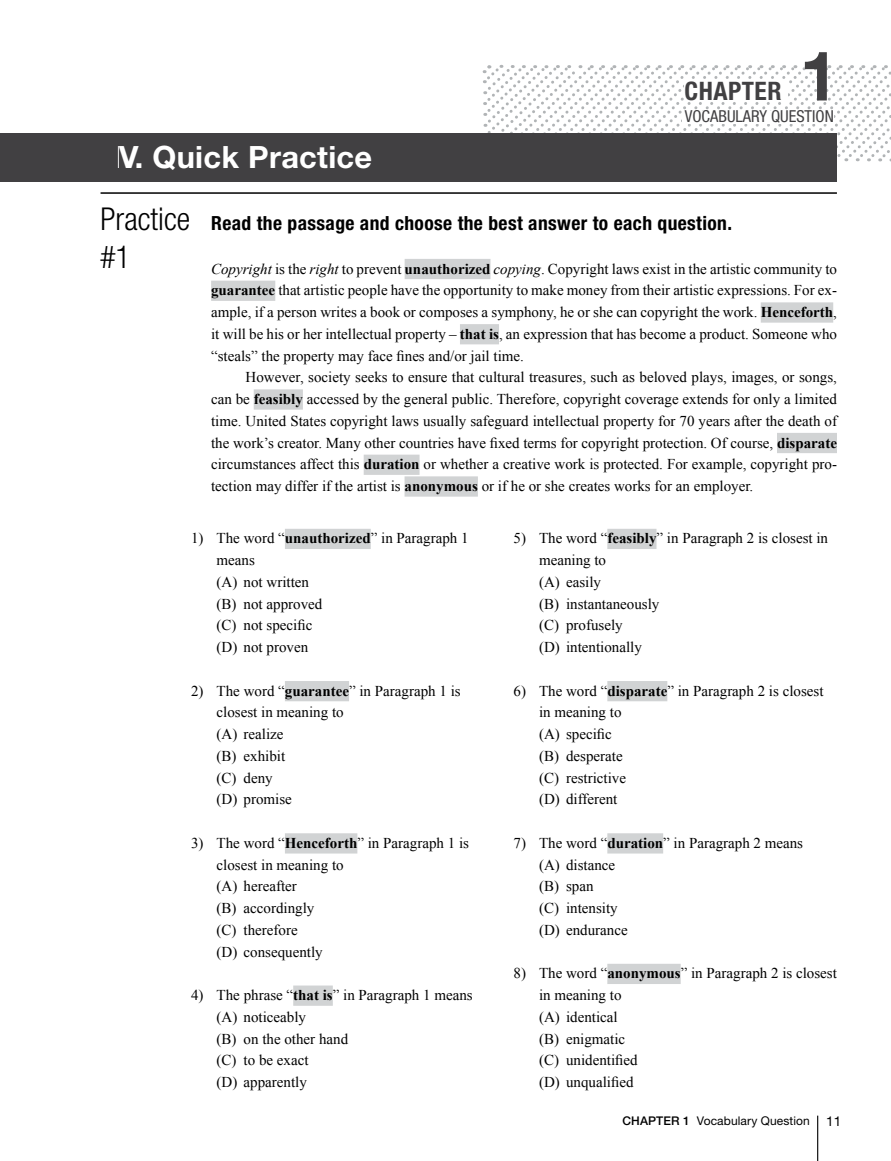
<style>
.page{position:relative;width:891px;height:1161px;background:#fff}
.page>*{position:absolute;margin:0;border:0;box-sizing:border-box;transform-origin:0 0}
.t1{font:700 69px "Helvetica Neue LT Std";color:#414042}
.t2{font:300 condensed 31.5px/37.8px "Helvetica Neue LT Std";color:#000}
.t3{font:700 30.75px "Helvetica Neue LT Std";letter-spacing:.01em;color:#fff}
.t4{font:700 condensed 25.5px "Helvetica Neue LT Std";letter-spacing:.02em;color:#414042}
.t5{font:700 condensed 19.5px "Helvetica Neue LT Std";letter-spacing:.02em;color:#000}
.t6{font:condensed 16.5px "Helvetica Neue LT Std";color:#414042}
.t7{font:15px/21.8px "Times New Roman";color:#000}
.t8{font:12px "Helvetica Neue LT Std";letter-spacing:.01em;color:#000}
.s1{font-style:italic}
.s2{font-weight:700}
.s3{font-weight:500}
.s4{font-size:13.5px}
</style>
<div class="page">
<svg style="left:482px;top:64px;width:409px;height:98px"></svg>
<div style="left:683px;top:111px;width:151px;height:13px;background:#fff"></div>
<div style="left:685px;top:80px;width:103px;height:20px;background:#fff"></div>
<div style="left:0;top:133px;width:837px;height:49px;background:#414042"></div>
<div style="left:405px;top:259px;width:86px;height:20px;background:#d1d3d4"></div>
<div style="left:211px;top:281px;width:64px;height:20px;background:#d1d3d4"></div>
<div style="left:761px;top:302px;width:72px;height:21px;background:#d1d3d4"></div>
<div style="left:460px;top:324px;width:39px;height:20px;background:#d1d3d4"></div>
<div style="left:254px;top:389px;width:49px;height:21px;background:#d1d3d4"></div>
<div style="left:777px;top:433px;width:60px;height:20px;background:#d1d3d4"></div>
<div style="left:364px;top:455px;width:56px;height:20px;background:#d1d3d4"></div>
<div style="left:405px;top:476px;width:73px;height:21px;background:#d1d3d4"></div>
<hr style="left:101px;top:192px;width:736px;height:2px;background:#000">
<div style="left:285px;top:529px;width:86px;height:20px;background:#d1d3d4"></div>
<div style="left:285px;top:681px;width:64px;height:20px;background:#d1d3d4"></div>
<div style="left:285px;top:833px;width:72px;height:21px;background:#d1d3d4"></div>
<div style="left:293px;top:986px;width:40px;height:20px;background:#d1d3d4"></div>
<div style="left:607px;top:529px;width:50px;height:20px;background:#d1d3d4"></div>
<div style="left:607px;top:681px;width:60px;height:20px;background:#d1d3d4"></div>
<div style="left:607px;top:833px;width:56px;height:21px;background:#d1d3d4"></div>
<div style="left:607px;top:964px;width:74px;height:20px;background:#d1d3d4"></div>
<hr style="left:817px;top:1116px;width:1px;height:45px;background:#000">
<h3 class="t4" style="left:685px;top:76px;width:99px">CHAPTER</h3>
<h1 class="t1" style="left:800px;top:33px;width:40px">1</h1>
<h3 class="t3" style="left:119px;top:138px;width:255px">V. Quick Practice</h3>
<h3 class="t3" style="left:116px;top:138px;width:187px">IV. Warm Up</h3>
<p class="t6" style="left:685px;top:107px;width:151px">VOCABULARY QUESTION</p>
<h2 class="t2" style="left:100px;top:200px;width:91px">Practice #1</h2>
<h3 class="t5" style="left:211px;top:211px;width:522px">Read the passage and choose the best answer to each question.</h3>
<p class="t7" style="left:211px;top:257px;width:627px;text-align:justify"><span class="s1">Copyright</span> is the <span class="s1">right</span> to prevent <span class="s2">unauthorized</span> <span class="s1">copying</span>. Copyright laws exist in the artistic community to <span class="s2">guarantee</span> that artistic people have the opportunity to make money from their artistic expressions. For ex&shy;ample, if a person writes a book or composes a symphony, he or she can copyright the work. <span class="s2">Henceforth</span>, it will be his or her intellectual property – <span class="s2">that is</span>, an expression that has become a product. Someone who “steals” the property may face fines and/or jail time.</p>
<p class="t7" style="left:211px;top:366px;width:627px;text-align:justify;text-indent:34px">However, society seeks to ensure that cultural treasures, such as beloved plays, images, or songs, can be <span class="s2">feasibly</span> accessed by the general public. Therefore, copyright coverage extends for only a limited time. United States copyright laws usually safeguard intellectual property for 70 years after the death of the work’s creator. Many other countries have fixed terms for copyright protection. Of course, <span class="s2">disparate </span>circumstances affect this <span class="s2">duration</span> or whether a creative work is protected. For example, copyright pro&shy;tection may differ if the artist is <span class="s2">anonymous</span> or if he or she creates works for an employer.</p>
<p class="t7" style="left:217px;top:527px;width:254px;text-indent:-25px">1) The word “<span class="s2">unauthorized</span>” in Paragraph 1 means<br>(A) not written<br>(B) not approved<br>(C) not specific<br>(D) not proven</p>
<p class="t7" style="left:217px;top:679px;width:246px;text-indent:-25px">2) The word “<span class="s2">guarantee</span>” in Paragraph 1 is closest in meaning to<br>(A) realize<br>(B) exhibit<br>(C) deny<br>(D) promise</p>
<p class="t7" style="left:217px;top:832px;width:254px;text-indent:-25px">3) The word “<span class="s2">Henceforth</span>” in Paragraph 1 is closest in meaning to<br>(A) hereafter<br>(B) accordingly<br>(C) therefore<br>(D) consequently</p>
<p class="t7" style="left:217px;top:984px;width:258px;text-indent:-25px">4) The phrase “<span class="s2">that is</span>” in Paragraph 1 means (A) noticeably<br>(B) on the other hand<br>(C) to be exact<br>(D) apparently</p>
<p class="t7" style="left:539px;top:527px;width:291px;text-indent:-26px">5) The word “<span class="s2">feasibly</span>” in Paragraph 2 is closest in meaning to<br>(A) easily<br>(B) instantaneously<br>(C) profusely<br>(D) intentionally</p>
<p class="t7" style="left:539px;top:679px;width:286px;text-indent:-26px">6) The word “<span class="s2">disparate</span>” in Paragraph 2 is closest in meaning to<br>(A) specific<br>(B) desperate<br>(C) restrictive<br>(D) different</p>
<p class="t7" style="left:539px;top:832px;width:266px;text-indent:-26px">7) The word “<span class="s2">duration</span>” in Paragraph 2 means (A) distance<br>(B) span<br>(C) intensity<br>(D) endurance</p>
<p class="t7" style="left:539px;top:962px;width:299px;text-indent:-26px">8) The word “<span class="s2">anonymous</span>” in Paragraph 2 is closest in meaning to<br>(A) identical<br>(B) enigmatic<br>(C) unidentified<br>(D) unqualified</p>
<p class="t8" style="left:622px;top:1114px;width:220px"><span class="s3">CHAPTER 1</span> Vocabulary Question <span class="s4">11</span></p>
</div>
